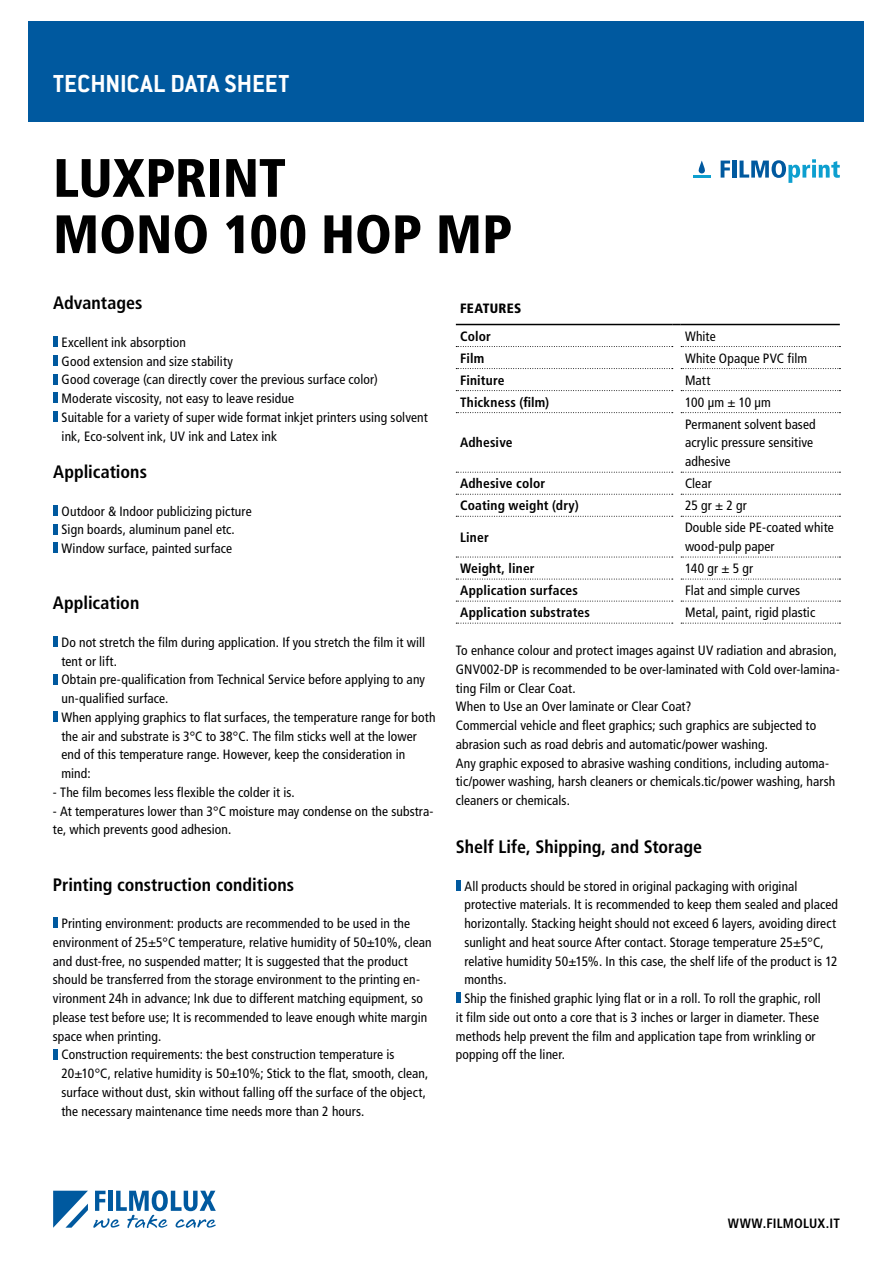
<style>
.page{position:relative;width:893px;height:1263px;background:#fff}
.page>*{position:absolute;margin:0;border:0;box-sizing:border-box;transform-origin:0 0}
.t1{font:900 condensed 54px/56.2px "Frutiger LT Std";color:#000}
.t2{font:700 27px "Conduit ITC Std";color:#fff}
.t3{font:700 condensed 18px "Frutiger LT Std";color:#000}
.t4{font:condensed 13.5px/18.8px "Frutiger LT Std";letter-spacing:.005em;color:#000}
.t5{font:condensed 13.5px/18.8px "Frutiger LT Std";letter-spacing:.01em;color:#020203}
.t6{font:700 condensed 13.5px "Frutiger LT Std";letter-spacing:.01em;color:#000}
.t7{font:900 condensed 13.5px "Frutiger LT Std";letter-spacing:.02em;color:#000}
.s1{color:#020203}
</style>
<div class="page">
<div style="left:29px;top:21px;width:835px;height:101px;background:#00599f"></div>
<svg style="left:53px;top:1190px;width:163px;height:38px"></svg>
<svg style="left:721px;top:161px;width:9px;height:17px"></svg>
<hr style="left:732px;top:161px;width:4px;height:17px;background:#00599f">
<svg style="left:740px;top:159px;width:100px;height:24px"></svg>
<hr style="left:693px;top:175px;width:17px;height:3px;background:#0d9fcf">
<svg style="left:699px;top:161px;width:6px;height:12px"></svg>
<svg style="left:456px;top:346px;width:217px;height:1px"></svg>
<svg style="left:681px;top:346px;width:159px;height:1px"></svg>
<svg style="left:456px;top:368px;width:217px;height:1px"></svg>
<svg style="left:681px;top:368px;width:159px;height:1px"></svg>
<svg style="left:456px;top:390px;width:217px;height:1px"></svg>
<svg style="left:681px;top:390px;width:159px;height:1px"></svg>
<svg style="left:456px;top:412px;width:217px;height:1px"></svg>
<svg style="left:681px;top:412px;width:159px;height:1px"></svg>
<svg style="left:456px;top:472px;width:217px;height:1px"></svg>
<svg style="left:681px;top:472px;width:159px;height:1px"></svg>
<svg style="left:456px;top:494px;width:217px;height:1px"></svg>
<svg style="left:681px;top:494px;width:159px;height:1px"></svg>
<svg style="left:456px;top:516px;width:217px;height:1px"></svg>
<svg style="left:681px;top:516px;width:159px;height:1px"></svg>
<svg style="left:456px;top:557px;width:217px;height:1px"></svg>
<svg style="left:681px;top:557px;width:159px;height:1px"></svg>
<svg style="left:456px;top:579px;width:217px;height:1px"></svg>
<svg style="left:681px;top:579px;width:159px;height:1px"></svg>
<svg style="left:456px;top:601px;width:217px;height:1px"></svg>
<svg style="left:681px;top:601px;width:159px;height:1px"></svg>
<svg style="left:456px;top:623px;width:217px;height:1px"></svg>
<svg style="left:681px;top:623px;width:159px;height:1px"></svg>
<hr style="left:456px;top:324px;width:216px;height:1px;background:#000">
<hr style="left:681px;top:324px;width:159px;height:1px;background:#000">
<hr style="left:53px;top:336px;width:4px;height:11px;background:#00599f">
<hr style="left:53px;top:355px;width:4px;height:11px;background:#00599f">
<hr style="left:53px;top:374px;width:4px;height:10px;background:#00599f">
<hr style="left:53px;top:392px;width:4px;height:11px;background:#00599f">
<hr style="left:53px;top:411px;width:4px;height:11px;background:#00599f">
<hr style="left:53px;top:505px;width:4px;height:11px;background:#00599f">
<hr style="left:53px;top:524px;width:4px;height:10px;background:#00599f">
<hr style="left:53px;top:542px;width:4px;height:11px;background:#00599f">
<hr style="left:53px;top:636px;width:4px;height:11px;background:#00599f">
<hr style="left:53px;top:674px;width:4px;height:10px;background:#00599f">
<hr style="left:53px;top:711px;width:4px;height:11px;background:#00599f">
<hr style="left:53px;top:917px;width:4px;height:11px;background:#00599f">
<hr style="left:53px;top:1049px;width:4px;height:10px;background:#00599f">
<hr style="left:456px;top:880px;width:4px;height:11px;background:#00599f">
<hr style="left:456px;top:992px;width:4px;height:11px;background:#00599f">
<h2 class="t2" style="left:53px;top:68px;width:238px">TECHNICAL DATA SHEET</h2>
<h1 class="t1" style="left:53px;top:150px;width:461px">LUXPRINT<br>MONO 100 HOP MP</h1>
<h3 class="t3" style="left:53px;top:292px;width:91px">Advantages</h3>
<p class="t5" style="left:62px;top:333px;width:368px">Excellent ink absorption<br>Good extension and size stability<br>Good coverage (can directly cover the previous surface color)<br>Moderate viscosity, not easy to leave residue<br>Suitable for a variety of super wide format inkjet printers using solvent ink, Eco-solvent ink, UV ink and Latex ink</p>
<h3 class="t3" style="left:53px;top:461px;width:95px">Applications</h3>
<p class="t5" style="left:62px;top:502px;width:192px">Outdoor &amp; Indoor publicizing picture<br>Sign boards, aluminum panel etc.<br>Window surface, painted surface</p>
<h3 class="t3" style="left:53px;top:592px;width:88px">Application</h3>
<p class="t4" style="left:61px;top:633px;width:376px">Do not stretch the film during application. If you stretch the film it will tent or lift.<br>Obtain pre-qualification from Technical Service before applying to any un-qualified surface.<br>When applying graphics to flat surfaces, the temperature range for both the air and substrate is 3°C to 38°C. The film sticks well at the lower end of this temperature range. However, keep the consideration in mind:</p>
<p class="t4" style="left:53px;top:783px;width:243px">- The film becomes less flexible the colder it is.</p>
<p class="t4" style="left:53px;top:802px;width:382px">- At temperatures lower than 3°C moisture may condense on the substra&shy;te, which prevents good adhesion.</p>
<h3 class="t3" style="left:53px;top:874px;width:243px">Printing construction conditions</h3>
<p class="t5" style="left:53px;top:914px;width:380px;text-indent:9px">Printing environment: products are recommended to be used in the environment of 25±5°C temperature, relative humidity of 50±10%, clean and dust-free, no suspended matter; It is suggested that the product should be transferred from the storage environment to the printing en&shy;vironment 24h in advance; Ink due to different matching equipment, so please test before use; It is recommended to leave enough white margin space when printing.</p>
<p class="t4" style="left:61px;top:1045px;width:369px">Construction requirements: the best construction temperature is 20±10<span class="s1">°C</span>, relative humidity is 50±10%; Stick to the flat, smooth, clean, surface without dust, skin without falling off the surface of the object, the necessary maintenance time needs more than 2 hours.</p>
<p class="t7" style="left:460px;top:300px;width:63px">FEATURES</p>
<p class="t6" style="left:460px;top:328px;width:32px">Color</p>
<p class="t4" style="left:685px;top:327px;width:32px">White</p>
<p class="t6" style="left:460px;top:350px;width:26px">Film</p>
<p class="t4" style="left:685px;top:349px;width:124px">White Opaque PVC film</p>
<p class="t6" style="left:460px;top:372px;width:46px">Finiture</p>
<p class="t4" style="left:685px;top:371px;width:27px">Matt</p>
<p class="t6" style="left:460px;top:394px;width:91px">Thickness (film)</p>
<p class="t4" style="left:685px;top:393px;width:87px">100 μm ± 10 μm</p>
<p class="t6" style="left:460px;top:435px;width:54px">Adhesive</p>
<p class="t4" style="left:685px;top:415px;width:132px">Permanent solvent based acrylic pressure sensitive adhesive</p>
<p class="t6" style="left:460px;top:476px;width:87px">Adhesive color</p>
<p class="t4" style="left:685px;top:474px;width:28px">Clear</p>
<p class="t6" style="left:460px;top:498px;width:120px">Coating weight (dry)</p>
<p class="t4" style="left:685px;top:496px;width:63px">25 gr ± 2 gr</p>
<p class="t6" style="left:460px;top:529px;width:30px">Liner</p>
<p class="t4" style="left:685px;top:518px;width:150px">Double side PE-coated white wood-pulp paper</p>
<p class="t6" style="left:460px;top:560px;width:76px">Weight, liner</p>
<p class="t4" style="left:685px;top:559px;width:70px">140 gr ± 5 gr</p>
<p class="t6" style="left:460px;top:582px;width:119px">Application surfaces</p>
<p class="t4" style="left:685px;top:581px;width:117px">Flat and simple curves</p>
<p class="t6" style="left:460px;top:604px;width:131px">Application substrates</p>
<p class="t4" style="left:685px;top:603px;width:132px">Metal, paint, rigid plastic</p>
<p class="t4" style="left:456px;top:641px;width:385px">To enhance colour and protect images against UV radiation and abrasion, GNV002-DP is recommended to be over-laminated with Cold over-lamina&shy;ting Film or Clear Coat.<br>When to Use an Over laminate or Clear Coat?<br>Commercial vehicle and fleet graphics; such graphics are subjected to abrasion such as road debris and automatic/power washing.<br>Any graphic exposed to abrasive washing conditions, including automa&shy;tic/power washing, harsh cleaners or chemicals.tic/power washing, harsh cleaners or chemicals.</p>
<h3 class="t3" style="left:456px;top:836px;width:248px">Shelf Life, Shipping, and Storage</h3>
<p class="t4" style="left:464px;top:877px;width:375px">All products should be stored in original packaging with original protective materials. It is recommended to keep them sealed and placed horizontally. Stacking height should not exceed 6 layers, avoiding direct sunlight and heat source After contact. Storage temperature 25±5<span class="s1">°C</span>, relative humidity 50±15%. In this case, the shelf life of the product is 12 months.</p>
<p class="t5" style="left:456px;top:989px;width:367px;text-indent:9px">Ship the finished graphic lying flat or in a roll. To roll the graphic, roll it film side out onto a core that is 3 inches or larger in diameter. These methods help prevent the film and application tape from wrinkling or popping off the liner.</p>
<p class="t6" style="left:728px;top:1215px;width:113px">WWW.FILMOLUX.IT</p>
</div>
